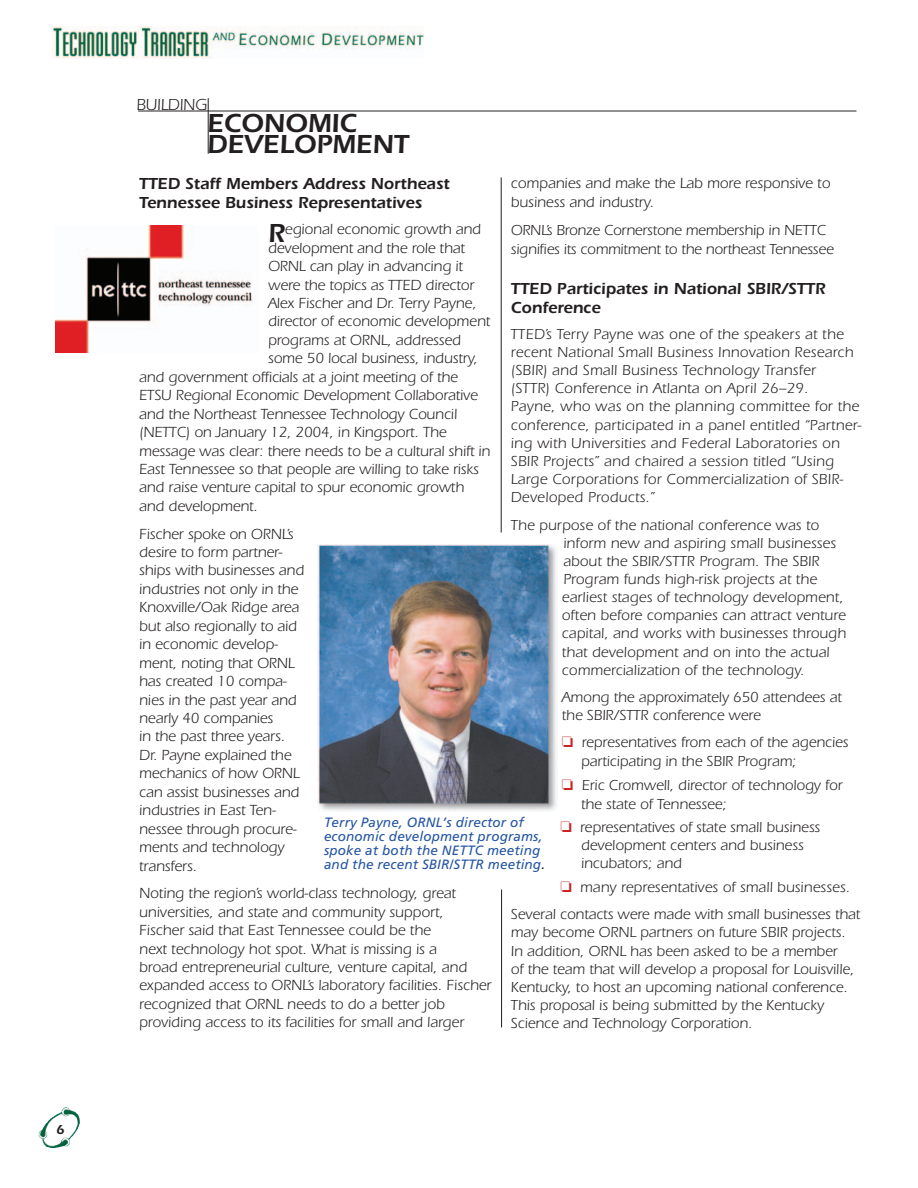
<style>
.page{position:relative;width:918px;height:1188px;background:#fff}
.page>*{position:absolute;margin:0;border:0;box-sizing:border-box;transform-origin:0 0}
.t1{font:600 27px/21px "Itc Eras";color:#231f20}
.t2{font:600 16.5px/18.8px "Itc Eras";color:#231f20}
.t3{font:16.5px "Itc Eras";letter-spacing:-.005em;color:#231f20}
.t4{font:15.15px/18.5px "Itc Eras";letter-spacing:-.005em;color:#231f20}
.t5{font:15px/18.1px "Itc Eras";letter-spacing:.01em;color:#231f20}
.t6{font:15px/18.8px "Itc Eras";letter-spacing:-.01em;color:#231f20}
.t7{font:italic 13.5px/14.2px "Frutiger";letter-spacing:.01em;color:#2555a3}
.t8{font:600 13.5px "Itc Eras";color:#231f20}
.s1{font-weight:600;font-size:27px}
.s2{color:#c82426}
.s3{color:#231f20}
</style>
<div class="page">
<img style="left:52px;top:26px;width:372px;height:33px">
<img style="left:39px;top:1107px;width:41px;height:41px">
<hr style="left:208px;top:98px;width:1px;height:56px;background:#231f20">
<hr style="left:138px;top:111px;width:719px;height:1px;background:#231f20">
<hr style="left:501px;top:177px;width:1px;height:355px;background:#231f20">
<hr style="left:501px;top:889px;width:1px;height:139px;background:#231f20">
<img style="left:55px;top:225px;width:198px;height:128px">
<img style="left:318px;top:544px;width:238px;height:267px">
<p class="t8" style="left:56px;top:1121px;width:10px">6</p>
<p class="t3" style="left:136px;top:95px;width:72px">BUILDING</p>
<h1 class="t1" style="left:207px;top:113px;width:203px">ECONOMIC<br>DEVELOPMENT</h1>
<p class="t2" style="left:139px;top:175px;width:312px">TTED Staff Members Address Northeast<br>Tennessee Business Representatives</p>
<p class="t4" style="left:268px;top:220px;width:215px"><span class="s1">R</span>egional economic growth and</p>
<p class="t4" style="left:268px;top:239px;width:198px">development and the role that</p>
<p class="t4" style="left:268px;top:257px;width:196px">ORNL can play in advancing it</p>
<p class="t4" style="left:268px;top:276px;width:208px">were the topics as TTED director</p>
<p class="t4" style="left:268px;top:294px;width:210px">Alex Fischer and Dr. Terry Payne,</p>
<p class="t4" style="left:268px;top:312px;width:224px">director of economic development</p>
<p class="t4" style="left:268px;top:331px;width:194px">programs at ORNL, addressed</p>
<p class="t4" style="left:268px;top:349px;width:211px">some 50 local business, industry,</p>
<p class="t4" style="left:139px;top:368px;width:320px">and government officials at a joint meeting of the</p>
<p class="t4" style="left:139px;top:386px;width:340px">ETSU Regional Economic Development Collaborative</p>
<p class="t4" style="left:139px;top:405px;width:319px">and the Northeast Tennessee Technology Council</p>
<p class="t4" style="left:139px;top:423px;width:309px">(NETTC) on January 12, 2004, in Kingsport. The</p>
<p class="t4" style="left:139px;top:442px;width:353px">message was clear: there needs to be a cultural shift in</p>
<p class="t4" style="left:139px;top:460px;width:341px">East Tennessee so that people are willing to take risks</p>
<p class="t4" style="left:139px;top:478px;width:326px">and raise venture capital to spur economic growth</p>
<p class="t4" style="left:139px;top:497px;width:120px">and development.</p>
<p class="t4" style="left:139px;top:525px;width:166px">Fischer spoke on ORNL’s desire to form partner&shy;ships with businesses and industries not only in the<br>Knoxville/Oak Ridge area but also regionally to aid in economic develop&shy;ment, noting that ORNL has created 10 compa&shy;nies in the past year and nearly 40 companies<br>in the past three years.<br>Dr. Payne explained the mechanics of how ORNL can assist businesses and industries in East Ten&shy;nessee through procure&shy;ments and technology transfers.</p>
<p class="t4" style="left:139px;top:884px;width:354px">Noting the region’s world-class technology, great universities, and state and community support, Fischer said that East Tennessee could be the<br>next technology hot spot. What is missing is a<br>broad entrepreneurial culture, venture capital, and expanded access to ORNL’s laboratory facilities. Fischer recognized that ORNL needs to do a better job providing access to its facilities for small and larger</p>
<p class="t4" style="left:511px;top:174px;width:321px">companies and make the Lab more responsive to business and industry.</p>
<p class="t6" style="left:511px;top:221px;width:324px">ORNL’s Bronze Cornerstone membership in NETTC signifies its commitment to the northeast Tennessee</p>
<p class="t2" style="left:511px;top:280px;width:316px">TTED Participates in National SBIR/STTR<br>Conference</p>
<p class="t5" style="left:511px;top:325px;width:352px">TTED’s Terry Payne was one of the speakers at the recent National Small Business Innovation Research (SBIR) and Small Business Technology Transfer<br>(STTR) Conference in Atlanta on April 26–29.<br>Payne, who was on the planning committee for the conference, participated in a panel entitled “Partner&shy;ing with Universities and Federal Laboratories on SBIR Projects” and chaired a session titled “Using Large Corporations for Commercialization of SBIR-Developed Products.”</p>
<p class="t5" style="left:562px;top:516px;width:286px;text-indent:-51px">The purpose of the national conference was to inform new and aspiring small businesses about the SBIR/STTR Program. The SBIR Program funds high-risk projects at the earliest stages of technology development, often before companies can attract venture capital, and works with businesses through that development and on into the actual commercialization of the technology.</p>
<p class="t5" style="left:562px;top:688px;width:281px">Among the approximately 650 attendees at the SBIR/STTR conference were</p>
<p class="t5" style="left:581px;top:734px;width:269px;text-indent:-19px"><span class="s2">❏</span> representatives from each of the agencies participating in the SBIR Program;</p>
<p class="t5" style="left:581px;top:777px;width:263px;text-indent:-19px"><span class="s2">❏</span> Eric Cromwell, director of technology for the state of Tennessee;</p>
<p class="t5" style="left:581px;top:818px;width:241px;text-indent:-21px"><span class="s2">❏</span> representatives of state small business development centers and business incubators; and</p>
<p class="t5" style="left:511px;top:874px;width:351px;line-height:27.3px;text-indent:50px"><span class="s2">❏</span> many representatives of small businesses.<br>Several contacts were made with small businesses that</p>
<p class="t5" style="left:511px;top:924px;width:345px">may become ORNL partners on future SBIR projects.<br>In addition, ORNL has been asked to be a member<br>of the team that will develop a proposal for Louisville, Kentucky, to host an upcoming national conference.<br>This proposal is being submitted by the Kentucky Science and Technology Corporation.</p>
<p class="t7" style="left:324px;top:815px;width:223px">Terry Payne, ORNL’s director of economic development programs, spoke at both the NETTC meeting and the recent SBIR/STTR meeting<span class="s3">.</span></p>
</div>
